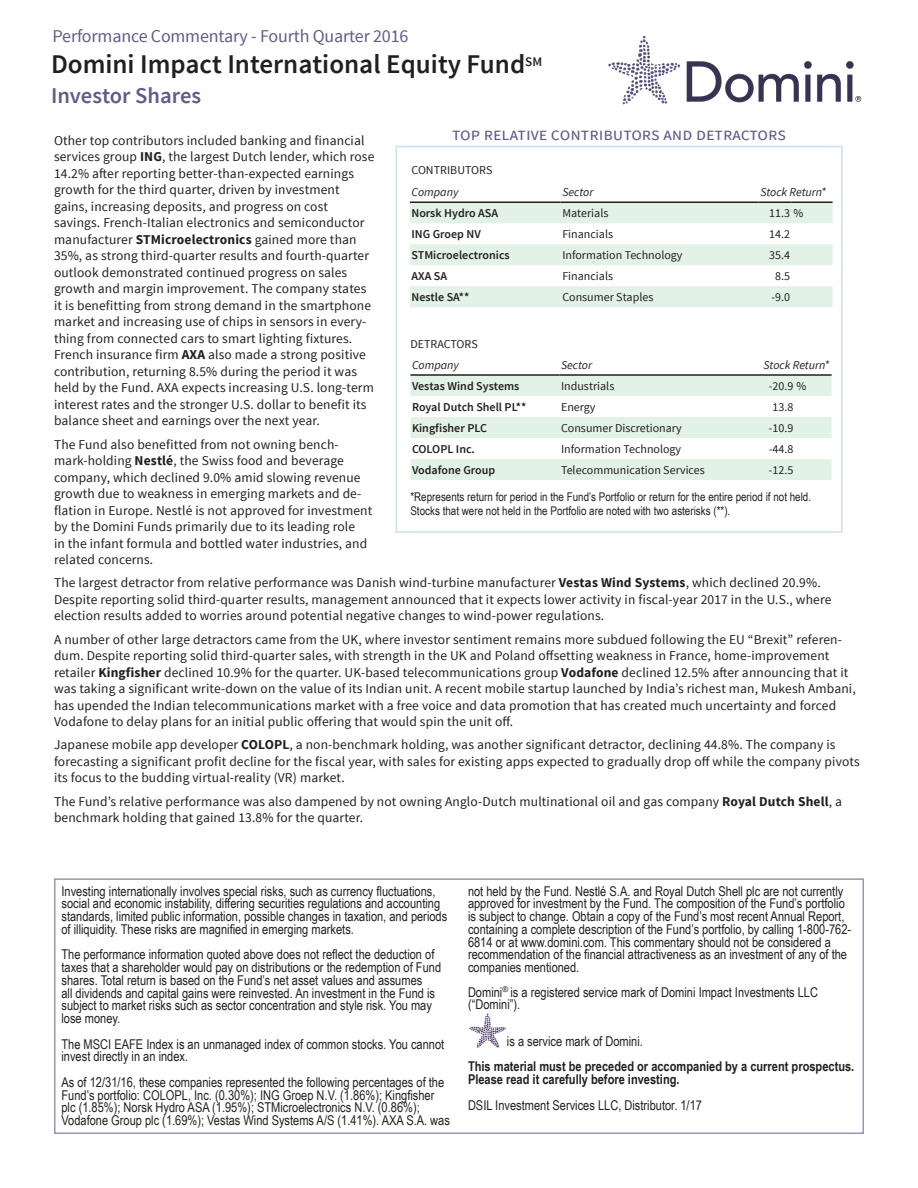
<style>
.page{position:relative;width:918px;height:1188px;background:#fff}
.page>*{position:absolute;margin:0;border:0;box-sizing:border-box;transform-origin:0 0}
.t1{font:600 27px "Source Sans Pro";color:#231f20}
.t2{font:600 22.5px "Source Sans Pro";color:#605b8a}
.t3{font:18px "Source Sans Pro";letter-spacing:-.01em;color:#605b8a}
.t4{font:13.5px/16.5px "Source Sans Pro";letter-spacing:.01em;color:#231f20}
.t5{font:13.5px/12.8px "Arial Narrow";color:#231f20}
.t6{font:700 13.5px/12.8px "Arial Narrow";color:#231f20}
.t7{font:12px "Source Sans Pro";color:#231f20}
.t8{font:12px "Arial Narrow";color:#231f20}
.body_back{font:600 12px "Source Sans Pro";color:#231f20}
.t9{font:italic 12px "Source Sans Pro";color:#231f20}
.s1{font-weight:700}
</style>
<div class="page">
<img style="left:608px;top:35px;width:254px;height:70px">
<div style="left:54px;top:878px;width:810px;height:256px;border:2px solid #9b94b3"></div>
<div style="left:396px;top:146px;width:447px;height:387px;border:2px solid #cddef1"></div>
<svg style="left:410px;top:203px;width:423px;height:104px;fill:#e3f2e7"></svg>
<hr style="left:410px;top:201px;width:151px;height:2px;background:#231f20">
<hr style="left:561px;top:201px;width:198px;height:2px;background:#231f20">
<hr style="left:759px;top:201px;width:33px;height:2px;background:#231f20">
<hr style="left:792px;top:201px;width:41px;height:2px;background:#231f20">
<svg style="left:410px;top:376px;width:422px;height:104px;fill:#e3f2e7"></svg>
<hr style="left:410px;top:374px;width:149px;height:2px;background:#231f20">
<hr style="left:559px;top:374px;width:203px;height:2px;background:#231f20">
<hr style="left:762px;top:374px;width:33px;height:2px;background:#231f20">
<hr style="left:795px;top:374px;width:37px;height:2px;background:#231f20">
<img style="left:469px;top:1013px;width:37px;height:35px">
<p class="t3" style="left:52px;top:25px;width:357px">Performance Commentary - Fourth Quarter 2016</p>
<p class="t1" style="left:51px;top:47px;width:493px">Domini Impact International Equity Fund<sup>SM</sup></p>
<p class="t2" style="left:51px;top:82px;width:152px">Investor Shares</p>
<p class="t4" style="left:54px;top:132px;width:322px">Other top contributors included banking and financial services group <span class="s1">ING</span>, the largest Dutch lender, which rose 14.2% after reporting better-than-expected earnings growth for the third quarter, driven by investment gains, increasing deposits, and progress on cost savings. French-Italian electronics and semiconductor manufacturer <span class="s1">STMicroelectronics</span> gained more than 35%, as strong third-quarter results and fourth-quarter outlook demonstrated continued progress on sales growth and margin improvement. The company states it is benefitting from strong demand in the smartphone market and increasing use of chips in sensors in every&shy;thing from connected cars to smart lighting fixtures.<br>French insurance firm <span class="s1">AXA</span> also made a strong positive contribution, returning 8.5% during the period it was held by the Fund. AXA expects increasing U.S. long-term interest rates and the stronger U.S. dollar to benefit its balance sheet and earnings over the next year.</p>
<p class="t4" style="left:54px;top:436px;width:320px">The Fund also benefitted from not owning bench&shy;mark-holding <span class="s1">Nestlé</span>, the Swiss food and beverage company, which declined 9.0% amid slowing revenue growth due to weakness in emerging markets and de&shy;flation in Europe. Nestlé is not approved for investment by the Domini Funds primarily due to its leading role<br>in the infant formula and bottled water industries, and related concerns.</p>
<p class="t4" style="left:54px;top:575px;width:779px">The largest detractor from relative performance was Danish wind-turbine manufacturer <span class="s1">Vestas Wind Systems</span>, which declined 20.9%.<br>Despite reporting solid third-quarter results, management announced that it expects lower activity in fiscal-year 2017 in the U.S., where election results added to worries around potential negative changes to wind-power regulations.</p>
<p class="t4" style="left:54px;top:631px;width:803px">A number of other large detractors came from the UK, where investor sentiment remains more subdued following the EU “Brexit” referen&shy;dum. Despite reporting solid third-quarter sales, with strength in the UK and Poland offsetting weakness in France, home-improvement retailer <span class="s1">Kingfisher</span> declined 10.9% for the quarter. UK-based telecommunications group <span class="s1">Vodafone</span> declined 12.5% after announcing that it was taking a significant write-down on the value of its Indian unit. A recent mobile startup launched by India’s richest man, Mukesh Ambani, has upended the Indian telecommunications market with a free voice and data promotion that has created much uncertainty and forced Vodafone to delay plans for an initial public offering that would spin the unit off.</p>
<p class="t4" style="left:54px;top:737px;width:807px">Japanese mobile app developer <span class="s1">COLOPL</span>, a non-benchmark holding, was another significant detractor, declining 44.8%. The company is forecasting a significant profit decline for the fiscal year, with sales for existing apps expected to gradually drop off while the company pivots its focus to the budding virtual-reality (VR) market.</p>
<p class="t4" style="left:54px;top:793px;width:789px">The Fund’s relative performance was also dampened by not owning Anglo-Dutch multinational oil and gas company <span class="s1">Royal Dutch Shell</span>, a benchmark holding that gained 13.8% for the quarter.</p>
<p class="t3" style="left:452px;top:123px;width:335px">top relative contributors and detractors</p>
<p class="t7" style="left:411px;top:163px;width:82px">CONTRIBUTORS</p>
<p class="t9" style="left:411px;top:185px;width:48px">Company</p>
<p class="t9" style="left:562px;top:185px;width:33px">Sector</p>
<p class="t9" style="left:760px;top:185px;width:67px">Stock Return*</p>
<p class="body_back" style="left:411px;top:206px;width:88px">Norsk Hydro ASA</p>
<p class="t7" style="left:562px;top:206px;width:48px">Materials</p>
<p class="t7" style="left:769px;top:206px;width:36px">11.3 %</p>
<p class="body_back" style="left:411px;top:227px;width:71px">ING Groep NV</p>
<p class="t7" style="left:562px;top:227px;width:52px">Financials</p>
<p class="t7" style="left:769px;top:227px;width:22px">14.2</p>
<p class="body_back" style="left:411px;top:248px;width:100px">STMicroelectronics</p>
<p class="t7" style="left:562px;top:248px;width:122px">Information Technology</p>
<p class="t7" style="left:769px;top:248px;width:22px">35.4</p>
<p class="body_back" style="left:411px;top:269px;width:37px">AXA SA</p>
<p class="t7" style="left:562px;top:269px;width:52px">Financials</p>
<p class="t7" style="left:775px;top:269px;width:16px">8.5</p>
<p class="body_back" style="left:411px;top:290px;width:59px">Nestle SA**</p>
<p class="t7" style="left:562px;top:290px;width:93px">Consumer Staples</p>
<p class="t7" style="left:772px;top:290px;width:20px">-9.0</p>
<p class="t7" style="left:410px;top:337px;width:69px">DETRACTORS</p>
<p class="t9" style="left:412px;top:358px;width:48px">Company</p>
<p class="t9" style="left:561px;top:358px;width:33px">Sector</p>
<p class="t9" style="left:764px;top:358px;width:67px">Stock Return*</p>
<p class="body_back" style="left:412px;top:378px;width:109px">Vestas Wind Systems</p>
<p class="t7" style="left:561px;top:379px;width:55px">Industrials</p>
<p class="t7" style="left:769px;top:379px;width:39px">-20.9 %</p>
<p class="body_back" style="left:412px;top:399px;width:116px">Royal Dutch Shell PL**</p>
<p class="t7" style="left:561px;top:400px;width:36px">Energy</p>
<p class="t7" style="left:773px;top:400px;width:22px">13.8</p>
<p class="body_back" style="left:412px;top:420px;width:76px">Kingfisher PLC</p>
<p class="t7" style="left:561px;top:421px;width:122px">Consumer Discretionary</p>
<p class="t7" style="left:769px;top:421px;width:26px">-10.9</p>
<p class="body_back" style="left:412px;top:441px;width:64px">COLOPL Inc.</p>
<p class="t7" style="left:561px;top:442px;width:122px">Information Technology</p>
<p class="t7" style="left:769px;top:442px;width:26px">-44.8</p>
<p class="body_back" style="left:412px;top:462px;width:85px">Vodafone Group</p>
<p class="t7" style="left:561px;top:463px;width:145px">Telecommunication Services</p>
<p class="t7" style="left:769px;top:463px;width:26px">-12.5</p>
<p class="t8" style="left:410px;top:488px;width:402px">*Represents return for period in the Fund’s Portfolio or return for the entire period if not held.</p>
<p class="t8" style="left:410px;top:502px;width:321px">Stocks that were not held in the Portfolio are noted with two asterisks (**).</p>
<p class="t5" style="left:62px;top:884px;width:380px">Investing internationally involves special risks, such as currency fluctuations, social and economic instability, differing securities regulations and accounting</p>
<p class="t5" style="left:62px;top:910px;width:387px">standards, limited public information, possible changes in taxation, and periods of illiquidity. These risks are magnified in emerging markets.</p>
<p class="t5" style="left:62px;top:948px;width:381px">The performance information quoted above does not reflect the deduction of taxes that a shareholder would pay on distributions or the redemption of Fund shares. Total return is based on the Fund’s net asset values and assumes<br>all dividends and capital gains were reinvested. An investment in the Fund is subject to market risks such as sector concentration and style risk. You may lose money.</p>
<p class="t5" style="left:62px;top:1037px;width:384px">The MSCI EAFE Index is an unmanaged index of common stocks. You cannot invest directly in an index.</p>
<p class="t5" style="left:62px;top:1075px;width:390px">As of 12/31/16, these companies represented the following percentages of the Fund’s portfolio: COLOPL, Inc. (0.30%); ING Groep N.V. (1.86%); Kingfisher plc (1.85%); Norsk Hydro ASA (1.95%); STMicroelectronics N.V. (0.86%); Vodafone Group plc (1.69%); Vestas Wind Systems A/S (1.41%). AXA S.A. was</p>
<p class="t5" style="left:468px;top:884px;width:385px">not held by the Fund. Nestlé S.A. and Royal Dutch Shell plc are not currently approved for investment by the Fund. The composition of the Fund’s portfolio is subject to change. Obtain a copy of the Fund’s most recent Annual Report, containing a complete description of the Fund’s portfolio, by calling 1-800-762- 6814 or at www.domini.com. This commentary should not be considered a recommendation of the financial attractiveness as an investment of any of the companies mentioned.</p>
<p class="t5" style="left:468px;top:986px;width:352px;line-height:12px">Domini<sup>®</sup> is a registered service mark of Domini Impact Investments LLC (“Domini”).</p>
<p class="t5" style="left:507px;top:1034px;width:137px">is a service mark of Domini.</p>
<p class="t6" style="left:468px;top:1059px;width:388px">This material must be preceded or accompanied by a current prospectus.<br>Please read it carefully before investing.</p>
<p class="t5" style="left:468px;top:1099px;width:236px">DSIL Investment Services LLC, Distributor. 1/17</p>
</div>
